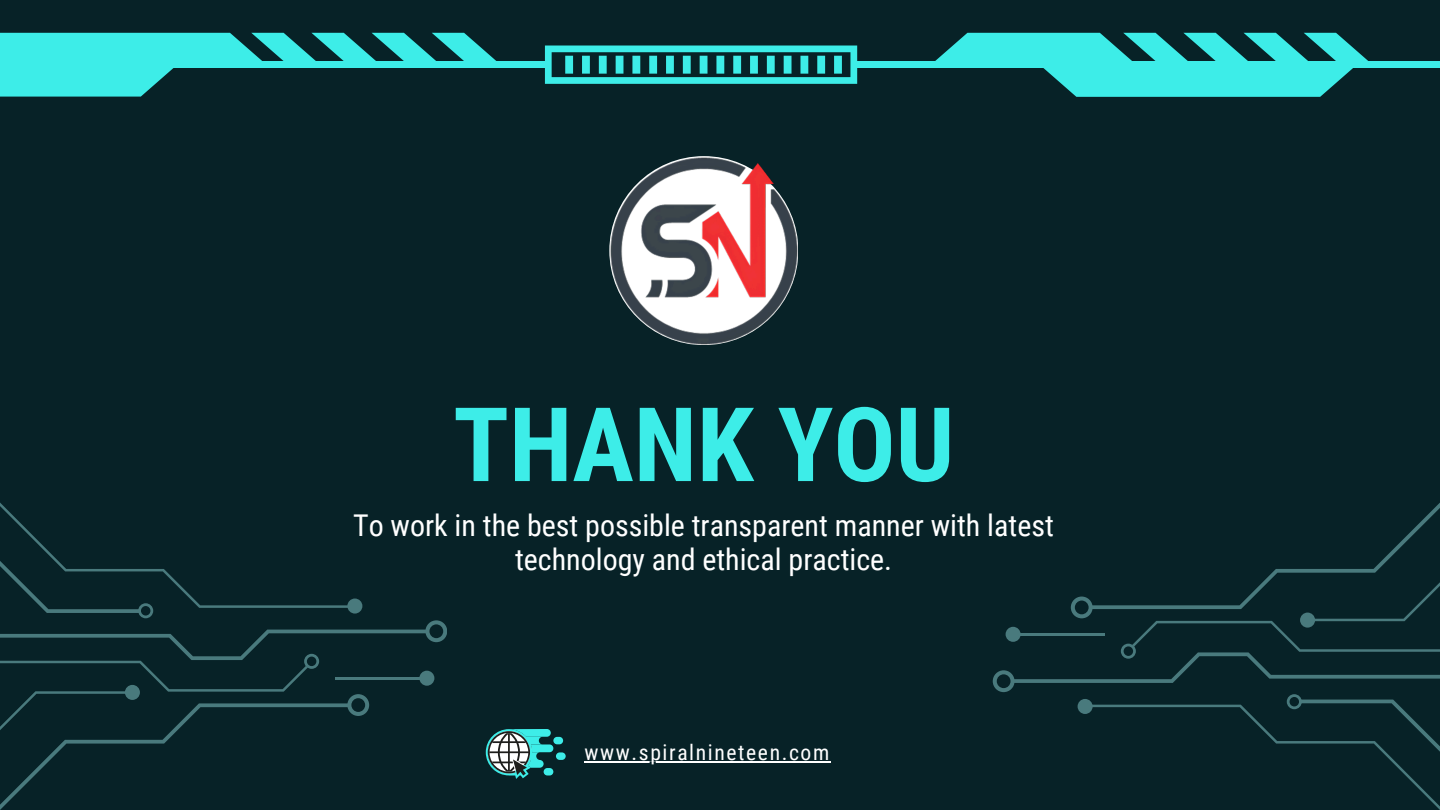
<style>
.page{position:relative;width:1440px;height:810px;background:#072227}
.page>*{position:absolute;margin:0;border:0;box-sizing:border-box;transform-origin:0 0}
.t1{font:700 103px "Roboto Condensed";color:#3dede8}
.t2{font:30px/34.5px "Roboto Condensed";color:#fff;text-align:center}
.t3{font:21.6px "Roboto Condensed";letter-spacing:.075em;color:#fff}
</style>
<div class="page">
<svg style="left:427px;top:620px;width:20px;height:22px"></svg>
<div style="left:419px;top:671px;width:15px;height:15px;background:#497a7d;border-radius:50%"></div>
<svg style="left:0;top:503px;width:427px;height:307px"></svg>
<svg style="left:993px;top:670px;width:20px;height:22px"></svg>
<div style="left:1006px;top:627px;width:15px;height:15px;background:#497a7d;border-radius:50%"></div>
<svg style="left:1013px;top:503px;width:427px;height:307px"></svg>
<svg style="left:0;top:33px;width:496px;height:64px"></svg>
<svg style="left:935px;top:33px;width:433px;height:64px"></svg>
<div style="left:854px;top:61px;width:586px;height:7px;background:#3dede8"></div>
<div style="left:0;top:61px;width:548px;height:7px;background:#3dede8"></div>
<svg style="left:545px;top:46px;width:312px;height:38px"></svg>
<div style="left:556px;top:752px;width:10px;height:8px;background:#3dede8;border-radius:4px"></div>
<div style="left:553px;top:737px;width:10px;height:7px;background:#3dede8;border-radius:4px"></div>
<svg style="left:486px;top:729px;width:67px;height:50px"></svg>
<hr style="left:585px;top:762px;width:246px;height:1px;background:#fff">
<img style="left:611px;top:157px;width:187px;height:188px">
<p class="t1" style="left:453px;top:386px;width:503px">THANK YOU</p>
<h1 class="t2" style="left:353px;top:508px;width:702px">To work in the best possible transparent manner with latest technology and ethical practice.</h1>
<p class="t3" style="left:585px;top:740px;width:246px">www.spiralnineteen.com</p>
</div>
